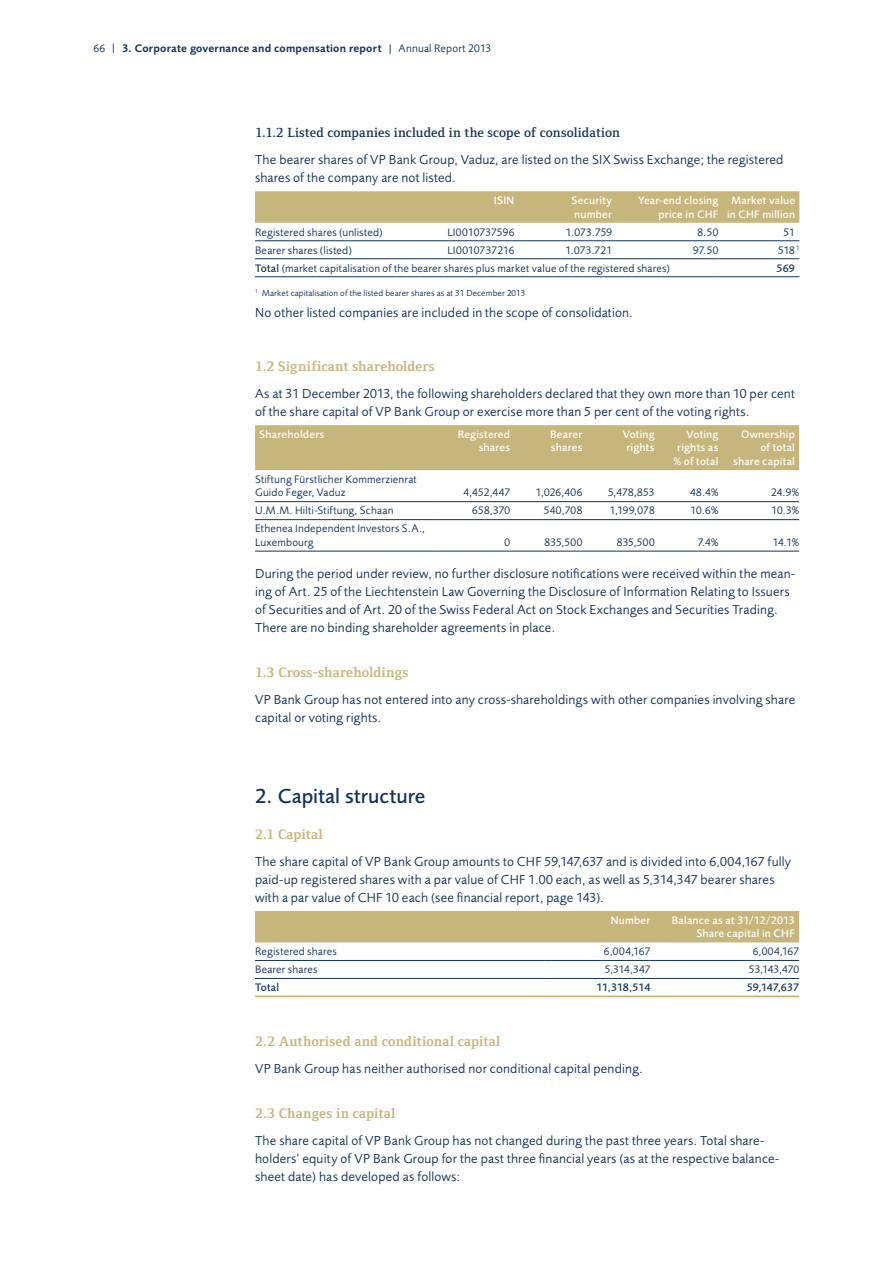
<style>
.page{position:relative;width:893px;height:1263px;background:#fff}
.page>*{position:absolute;margin:0;border:0;box-sizing:border-box;transform-origin:0 0}
.t1{font:500 21px "Foundry Sans";letter-spacing:.005em;color:#143258}
.t2{font:700 14.25px "Foundry Form Serif";letter-spacing:.01em;color:#c7b67c}
.t3{font:600 13.65px "Foundry Form Serif";letter-spacing:.01em;color:#143258}
.t4{font:13.5px/18px "Foundry Sans";letter-spacing:.015em;color:#143258}
.t5{font:11.25px/13.5px "Foundry Sans";letter-spacing:.015em;color:#143258}
.t6{font:500 11.25px/13.5px "Foundry Sans";letter-spacing:.02em;color:#fff;text-align:right}
.t7{font:600 11.25px "Foundry Sans";letter-spacing:.02em;color:#143258}
.t8{font:500 11.25px "Foundry Sans";letter-spacing:-.005em;color:#143258}
.t9{font:9px "Foundry Sans";letter-spacing:.01em;color:#143258}
.s1{font-weight:400}
.s2{font-weight:500}
</style>
<div class="page">
<div style="left:255px;top:191px;width:544px;height:32px;background:#c7b67c"></div>
<hr style="left:255px;top:241px;width:544px;height:1px;background:#143258">
<hr style="left:718px;top:259px;width:81px;height:1px;background:#143258">
<hr style="left:718px;top:276px;width:81px;height:1px;background:#143258">
<hr style="left:255px;top:259px;width:463px;height:1px;background:#143258">
<hr style="left:255px;top:276px;width:463px;height:1px;background:#143258">
<div style="left:255px;top:425px;width:544px;height:45px;background:#c7b67c"></div>
<hr style="left:438px;top:551px;width:361px;height:1px;background:#143258">
<hr style="left:255px;top:501px;width:183px;height:1px;background:#143258">
<hr style="left:255px;top:519px;width:183px;height:1px;background:#143258">
<hr style="left:255px;top:551px;width:183px;height:1px;background:#143258">
<hr style="left:438px;top:501px;width:361px;height:1px;background:#143258">
<hr style="left:438px;top:519px;width:361px;height:1px;background:#143258">
<div style="left:255px;top:911px;width:544px;height:31px;background:#c7b67c"></div>
<hr style="left:544px;top:960px;width:106px;height:1px;background:#143258">
<hr style="left:544px;top:978px;width:255px;height:1px;background:#143258">
<hr style="left:544px;top:996px;width:255px;height:1px;background:#c7b67c">
<hr style="left:650px;top:960px;width:149px;height:1px;background:#143258">
<hr style="left:255px;top:960px;width:289px;height:1px;background:#143258">
<hr style="left:255px;top:978px;width:289px;height:1px;background:#143258">
<hr style="left:255px;top:996px;width:289px;height:1px;background:#c7b67c">
<p class="t7" style="left:94px;top:44px;width:399px"><span class="s1">66 |</span> 3. Corporate governance and compensation report <span class="s1">| Annual Report 2013</span></p>
<p class="t3" style="left:255px;top:128px;width:366px">1.1.2 Listed companies included in the scope of consolidation</p>
<p class="t4" style="left:255px;top:152px;width:530px">The bearer shares of VP Bank Group, Vaduz, are listed on the SIX Swiss Exchange; the registered shares of the company are not listed.</p>
<p class="t6" style="left:494px;top:195px;width:22px">ISIN</p>
<p class="t6" style="left:571px;top:195px;width:42px;text-align:left">Security number</p>
<p class="t6" style="left:638px;top:195px;width:82px">Year-end closing price in CHF</p>
<p class="t6" style="left:727px;top:195px;width:70px;text-align:center">Market value in CHF million</p>
<p class="t5" style="left:255px;top:226px;width:129px">Registered shares (unlisted)</p>
<p class="t5" style="left:447px;top:226px;width:68px">LI0010737596</p>
<p class="t5" style="left:566px;top:226px;width:48px">1.073.759</p>
<p class="t5" style="left:698px;top:226px;width:22px">8.50</p>
<p class="t5" style="left:783px;top:226px;width:13px">51</p>
<p class="t5" style="left:255px;top:244px;width:98px">Bearer shares (listed)</p>
<p class="t5" style="left:447px;top:244px;width:68px">LI0010737216</p>
<p class="t5" style="left:565px;top:244px;width:48px">1.073.721</p>
<p class="t5" style="left:693px;top:244px;width:27px">97.50</p>
<p class="t5" style="left:778px;top:244px;width:23px">518 <sup>1</sup></p>
<p class="t5" style="left:255px;top:262px;width:416px"><span class="s2">Total</span> (market capitalisation of the bearer shares plus market value of the registered shares)</p>
<p class="t8" style="left:776px;top:263px;width:20px">569</p>
<p class="t9" style="left:255px;top:289px;width:272px"><sup>1</sup> Market capitalisation of the listed bearer shares as at 31 December 2013</p>
<p class="t4" style="left:255px;top:305px;width:379px">No other listed companies are included in the scope of consolidation.</p>
<p class="t2" style="left:255px;top:361px;width:181px">1.2 Significant shareholders</p>
<p class="t4" style="left:255px;top:386px;width:541px">As at 31 December 2013, the following shareholders declared that they own more than 10 per cent of the share capital of VP Bank Group or exercise more than 5 per cent of the voting rights.</p>
<p class="t6" style="left:259px;top:428px;width:66px">Shareholders</p>
<p class="t6" style="left:458px;top:428px;width:54px">Registered shares</p>
<p class="t6" style="left:550px;top:428px;width:34px;text-align:left">Bearer shares</p>
<p class="t6" style="left:623px;top:428px;width:33px;text-align:center">Voting rights</p>
<p class="t6" style="left:673px;top:428px;width:46px">Voting rights as % of total</p>
<p class="t6" style="left:733px;top:428px;width:63px">Ownership of total share capital</p>
<p class="t5" style="left:255px;top:473px;width:163px">Stiftung Fürst licher Kommerzienrat<br>Guido Feger, Vaduz</p>
<p class="t5" style="left:463px;top:487px;width:48px">4,452,447</p>
<p class="t5" style="left:536px;top:487px;width:48px">1,026,406</p>
<p class="t5" style="left:608px;top:487px;width:48px">5,478,853</p>
<p class="t5" style="left:690px;top:487px;width:30px">48.4%</p>
<p class="t5" style="left:771px;top:487px;width:29px">24.9%</p>
<p class="t5" style="left:255px;top:505px;width:140px">U.M.M. Hilti-Stiftung, Schaan</p>
<p class="t5" style="left:472px;top:505px;width:39px">658,370</p>
<p class="t5" style="left:544px;top:505px;width:40px">540,708</p>
<p class="t5" style="left:610px;top:505px;width:46px">1,199,078</p>
<p class="t5" style="left:691px;top:505px;width:29px">10.6%</p>
<p class="t5" style="left:771px;top:505px;width:29px">10.3%</p>
<p class="t5" style="left:255px;top:523px;width:171px">Ethenea Independent Investors S.A.,<br>Luxembourg</p>
<p class="t5" style="left:504px;top:536px;width:7px">0</p>
<p class="t5" style="left:545px;top:536px;width:39px">835,500</p>
<p class="t5" style="left:617px;top:536px;width:39px">835,500</p>
<p class="t5" style="left:698px;top:536px;width:22px">7.4%</p>
<p class="t5" style="left:773px;top:536px;width:28px">14.1%</p>
<p class="t4" style="left:255px;top:566px;width:542px">During the period under review, no further disclosure notifications were received within the mean&shy;ing of Art. 25 of the Liechtenstein Law Governing the Disclosure of Information Relating to Issuers of Securities and of Art. 20 of the Swiss Federal Act on Stock Exchanges and Securities Trading.<br>There are no binding shareholder agreements in place.</p>
<p class="t2" style="left:255px;top:667px;width:155px">1.3 Cross-shareholdings</p>
<p class="t4" style="left:255px;top:692px;width:542px">VP Bank Group has not entered into any cross-shareholdings with other companies involving share capital or voting rights.</p>
<h1 class="t1" style="left:255px;top:788px;width:172px">2. Capital structure</h1>
<p class="t2" style="left:255px;top:829px;width:69px">2.1 Capital</p>
<p class="t4" style="left:255px;top:854px;width:537px">The share capital of VP Bank Group amounts to CHF 59,147,637 and is divided into 6,004,167 fully paid-up registered shares with a par value of CHF 1.00 each, as well as 5,314,347 bearer shares with a par value of CHF 10 each (see financial report, page 143).</p>
<p class="t6" style="left:611px;top:914px;width:41px">Number</p>
<p class="t6" style="left:672px;top:914px;width:125px">Balance as at 31/12/2013<br>Share capital in CHF</p>
<p class="t5" style="left:255px;top:946px;width:83px">Registered shares</p>
<p class="t5" style="left:604px;top:946px;width:48px">6,004,167</p>
<p class="t5" style="left:753px;top:946px;width:48px">6,004,167</p>
<p class="t5" style="left:255px;top:964px;width:64px">Bearer shares</p>
<p class="t5" style="left:605px;top:964px;width:47px">5,314,347</p>
<p class="t5" style="left:749px;top:964px;width:52px">53,143,470</p>
<p class="t8" style="left:255px;top:983px;width:26px">Total</p>
<p class="t8" style="left:596px;top:983px;width:55px">11,318,514</p>
<p class="t8" style="left:747px;top:983px;width:54px">59,147,637</p>
<p class="t2" style="left:255px;top:1036px;width:247px">2.2 Authorised and conditional capital</p>
<p class="t4" style="left:255px;top:1061px;width:389px">VP Bank Group has neither authorised nor conditional capital pending.</p>
<p class="t2" style="left:255px;top:1108px;width:142px">2.3 Changes in capital</p>
<p class="t4" style="left:255px;top:1133px;width:526px">The share capital of VP Bank Group has not changed during the past three years. Total share&shy;holders’ equity of VP Bank Group for the past three financial years (as at the respective balance&shy;sheet date) has developed as follows:</p>
</div>
